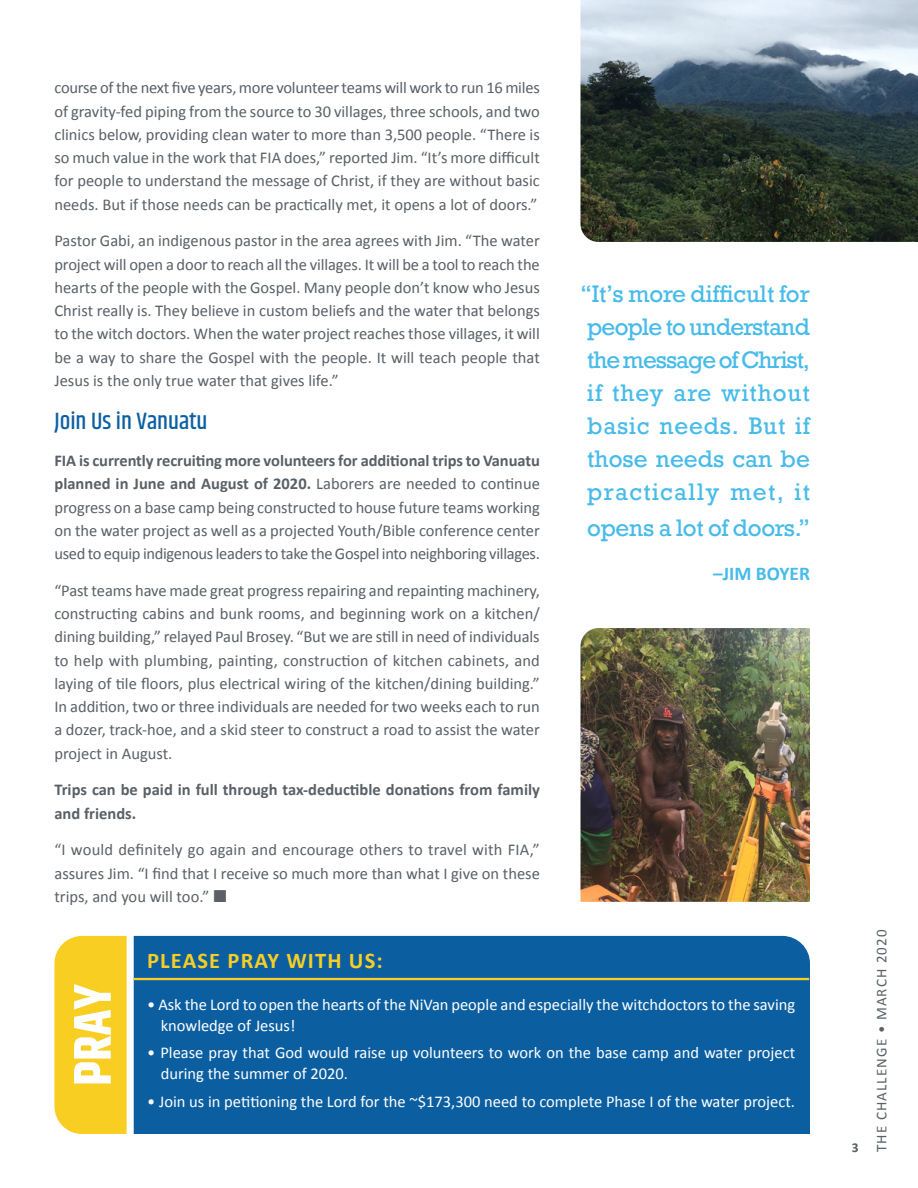
<style>
.page{position:relative;width:918px;height:1188px;background:#fff}
.page>*{position:absolute;margin:0;border:0;box-sizing:border-box;transform-origin:0 0}
.t1{font:700 52.95px "Khand";color:#fff}
.t2{font:500 24px "Khand";color:#0b5fa1}
.t3{font:22.5px/33px "Rockwell";letter-spacing:-.005em;color:#47bbe9;text-align:center}
.t4{font:700 22.5px "Calibri";letter-spacing:.05em;color:#f8ce23}
.t5{font:700 19.5px "Calibri";color:#47bbe9}
.t6{font:16.5px/23.2px "Calibri";color:#596066;text-align:justify}
.t7{font:16.5px/21px "Calibri";color:#fff}
.t8{font:700 16.5px/23.2px "Calibri";color:#596066}
.t9{font:15px "Calibri";letter-spacing:.075em;color:#596066}
.t10{font:700 13.5px "Calibri";color:#596066}
.s1{font-weight:700}
</style>
<div class="page">
<div style="left:134px;top:936px;width:676px;height:198px;background:#0b5fa1"></div>
<div style="left:54px;top:936px;width:73px;height:198px;background:#f8ce23"></div>
<hr style="left:134px;top:978px;width:675px;height:2px;background:#f8ce23">
<img style="left:580px;top:0;width:338px;height:242px">
<img style="left:580px;top:628px;width:230px;height:274px">
<p class="t6" style="left:54px;top:75px;width:487px">course of the next five years, more volunteer teams will work to run 16 miles of gravity-fed piping from the source to 30 villages, three schools, and two clinics below, providing clean water to more than 3,500 people. “There is so much value in the work that FIA does,” reported Jim. “It’s more difficult for people to understand the message of Christ, if they are without basic needs. But if those needs can be practically met, it opens a lot of doors.”</p>
<p class="t6" style="left:54px;top:228px;width:487px">Pastor Gabi, an indigenous pastor in the area agrees with Jim. “The water project will open a door to reach all the villages. It will be a tool to reach the hearts of the people with the Gospel. Many people don’t know who Jesus Christ really is. They believe in custom beliefs and the water that belongs to the witch doctors. When the water project reaches those villages, it will be a way to share the Gospel with the people. It will teach people that Jesus is the only true water that gives life.”</p>
<h2 class="t2" style="left:54px;top:406px;width:155px">Join Us in Vanuatu</h2>
<p class="t6" style="left:54px;top:448px;width:487px"><span class="s1">FIA is currently recruiting more volunteers for additional trips to Vanuatu planned in June and August of 2020.</span> Laborers are needed to continue progress on a base camp being constructed to house future teams working on the water project as well as a projected Youth/Bible conference center used to equip indigenous leaders to take the Gospel into neighboring villages.</p>
<p class="t6" style="left:54px;top:578px;width:487px">“Past teams have made great progress repairing and repainting machinery, constructing cabins and bunk rooms, and beginning work on a kitchen/ dining building,” relayed Paul Brosey. “But we are still in need of individuals to help with plumbing, painting, construction of kitchen cabinets, and laying of tile floors, plus electrical wiring of the kitchen/dining building.” In addition, two or three individuals are needed for two weeks each to run a dozer, track-hoe, and a skid steer to construct a road to assist the water project in August.</p>
<p class="t8" style="left:54px;top:777px;width:487px">Trips can be paid in full through tax-deductible donations from family and friends.</p>
<p class="t6" style="left:54px;top:837px;width:487px">“I would definitely go again and encourage others to travel with FIA,” assures Jim. “I find that I receive so much more than what I give on these trips, and you will too.”</p>
<h3 class="t3" style="left:580px;top:278px;width:231px">“It’s more difficult for people to understand the message of Christ, if they are without basic needs. But if those needs can be practically met, it</h3>
<h3 class="t3" style="left:587px;top:512px;width:224px">opens a lot of doors.”</h3>
<p class="t5" style="left:713px;top:562px;width:98px">–JIM BOYER</p>
<h1 class="t1" style="left:55px;top:1086px;width:103px;rotate:-90deg">PRAY</h1>
<h3 class="t4" style="left:147px;top:947px;width:237px">PLEASE PRAY WITH US:</h3>
<p class="t7" style="left:161px;top:993px;width:636px;text-indent:-13px">• Ask the Lord to open the hearts of the NiVan people and especially the witchdoctors to the saving knowledge of Jesus!</p>
<p class="t7" style="left:161px;top:1042px;width:636px;text-indent:-13px">• Please pray that God would raise up volunteers to work on the base camp and water project during the summer of 2020.</p>
<p class="t7" style="left:147px;top:1090px;width:649px">• Join us in petitioning the Lord for the ~$173,300 need to complete Phase I of the water project.</p>
<p class="t10" style="left:852px;top:1139px;width:8px">3</p>
<p class="t9" style="left:872px;top:1152px;width:224px;rotate:-90deg">THE CHALLENGE • MARCH 2020</p>
</div>
